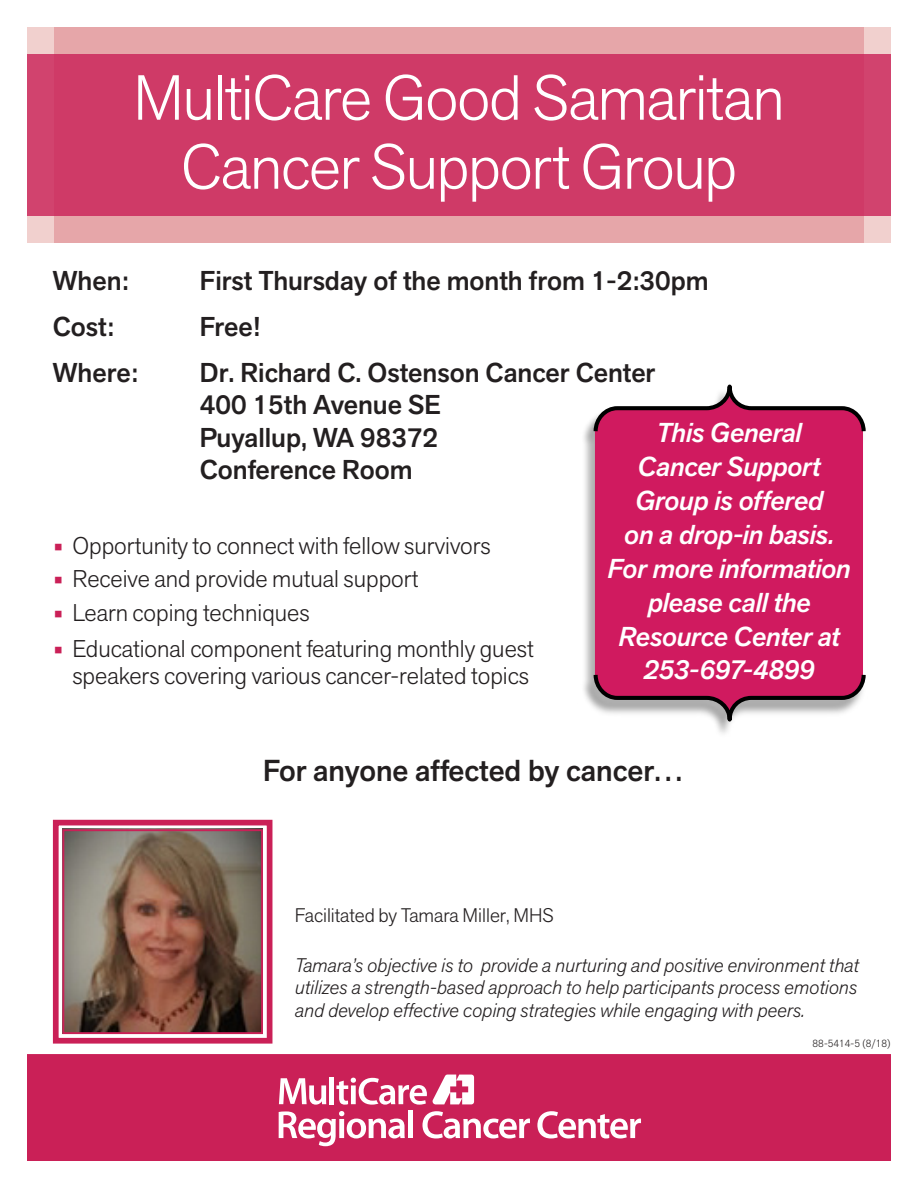
<style>
.page{position:relative;width:918px;height:1188px;background:#fff}
.page>*{position:absolute;margin:0;border:0;box-sizing:border-box;transform-origin:0 0}
.t1{font:300 63px "Akzid Grtsk Next";letter-spacing:-.02em;color:#fff}
.t2{font:500 30px "Akzid Grtsk Next";color:#231f20}
.t3{font:500 27px "Akzid Grtsk Next";color:#231f20}
.t4{font:27px/33.9px "Akzid Grtsk Next Med It";letter-spacing:-.01em;color:#fff;text-align:center}
.t5{font:300 24px/27px "Akzid Grtsk Next";color:#231f20;text-align:center}
.t6{font:italic 300 19.5px/22.5px "Akzid Grtsk Next";color:#231f20;text-align:justify}
.t7{font:300 19.5px "Akzid Grtsk Next";color:#231f20}
.t8{font:300 10.5px "Akzid Grtsk Next";color:#231f20}
.s1{font-weight:800;color:#ca2057}
</style>
<div class="page">
<div style="left:54px;top:27px;width:810px;height:216px;background:#e6a6a9"></div>
<div style="left:27px;top:54px;width:864px;height:162px;background:#cf3a67"></div>
<svg style="left:592px;top:384px;width:272px;height:38px"></svg>
<img style="left:584px;top:422px;width:282px;height:311px">
<svg style="left:52px;top:819px;width:221px;height:225px;background:#8b645d"></svg>
<div style="left:62px;top:829px;width:201px;height:205px;border:2px solid #ca2057"></div>
<div style="left:27px;top:1054px;width:864px;height:107px;background:#ca2057;border:2px solid #ca2057"></div>
<svg style="left:279px;top:1111px;width:126px;height:35px"></svg>
<div style="left:408px;top:1110px;width:5px;height:28px;background:#fff"></div>
<svg style="left:422px;top:1111px;width:108px;height:27px"></svg>
<svg style="left:537px;top:1111px;width:104px;height:27px"></svg>
<svg style="left:433px;top:1075px;width:41px;height:29px"></svg>
<svg style="left:279px;top:1078px;width:47px;height:27px"></svg>
<div style="left:329px;top:1077px;width:5px;height:27px;background:#fff"></div>
<svg style="left:336px;top:1078px;width:91px;height:27px"></svg>
<p class="t1" style="left:133px;top:57px;width:653px">MultiCare Good Samaritan</p>
<p class="t1" style="left:181px;top:126px;width:558px">Cancer Support Group</p>
<p class="t3" style="left:53px;top:263px;width:77px">When:</p>
<p class="t3" style="left:200px;top:263px;width:510px">First Thursday of the month from 1-2:30pm</p>
<p class="t3" style="left:53px;top:309px;width:63px">Cost:</p>
<p class="t3" style="left:200px;top:309px;width:62px">Free!</p>
<p class="t3" style="left:53px;top:355px;width:87px">Where:</p>
<p class="t3" style="left:200px;top:355px;width:457px">Dr. Richard C. Ostenson Cancer Center</p>
<p class="t3" style="left:200px;top:388px;width:243px">400 15th Avenue SE</p>
<p class="t3" style="left:200px;top:420px;width:240px">Puyallup, WA 98372</p>
<p class="t3" style="left:200px;top:452px;width:214px">Conference Room</p>
<p class="t4" style="left:608px;top:416px;width:244px">This General<br>Cancer Support<br>Group is offered<br>on a drop-in basis.<br>For more information please call the<br>Resource Center at<br>253-697-4899</p>
<p class="t5" style="left:54px;top:531px;width:438px"><span class="s1">•</span> Opportunity to connect with fellow survivors</p>
<p class="t5" style="left:54px;top:565px;width:366px"><span class="s1">•</span> Receive and provide mutual support</p>
<p class="t5" style="left:54px;top:599px;width:257px"><span class="s1">•</span> Learn coping techniques</p>
<p class="t5" style="left:54px;top:635px;width:481px"><span class="s1">•</span> Educational component featuring monthly guest speakers covering various cancer-related topics</p>
<p class="t2" style="left:263px;top:751px;width:423px">For anyone affected by cancer…</p>
<p class="t7" style="left:295px;top:903px;width:261px">Facilitated by Tamara Miller, MHS</p>
<p class="t6" style="left:295px;top:953px;width:566px">Tamara’s objective is to provide a nurturing and positive environment that utilizes a strength-based approach to help participants process emotions and develop effective coping strategies while engaging with peers.</p>
<p class="t8" style="left:813px;top:1037px;width:80px">88-5414-5 (8/18)</p>
</div>
